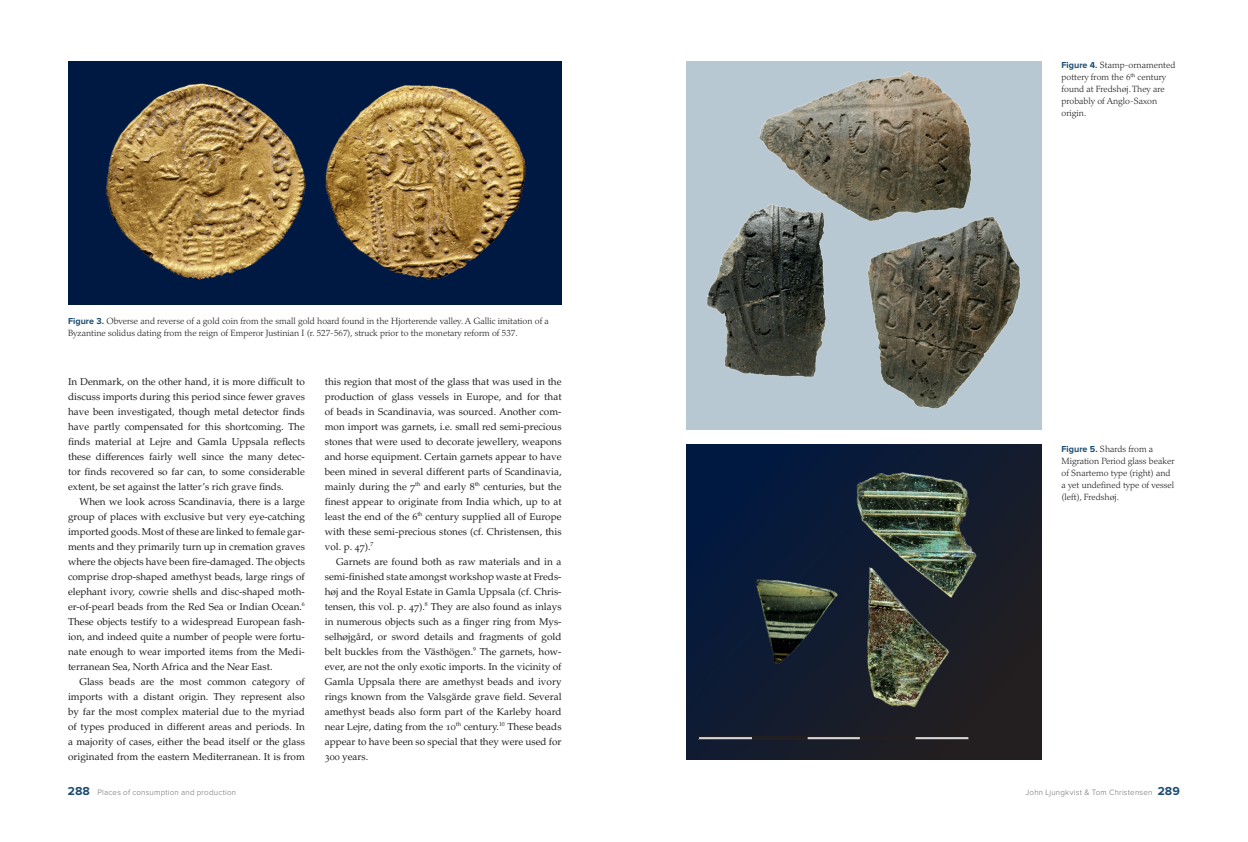
<style>
.page{position:relative;width:1248px;height:842px;background:#fff}
.page>*{position:absolute;margin:0;border:0;box-sizing:border-box;transform-origin:0 0}
.t1{font:10px/15px "Palatino LT Std";color:#231f20;text-align:justify}
.t2{font:300 9px/12px "Palatino LT Std";color:#231f20}
.t3{font:300 8px "Proxima Nova";letter-spacing:.025em;color:#6c6d70}
.s1{font-family:"Proxima Nova";font-weight:700;color:#1b4c72}
.s2{font-weight:700;font-size:12px;color:#1b4c72}
</style>
<div class="page">
<img style="left:68px;top:61px;width:303px;height:244px">
<img style="left:325px;top:71px;width:236px;height:234px">
<img style="left:686px;top:61px;width:355px;height:369px">
<svg style="left:686px;top:445px;width:355px;height:315px;fill:#181d2a"></svg>
<div style="left:860px;top:737px;width:55px;height:2px;border:1px solid #231f20"></div>
<div style="left:752px;top:737px;width:55px;height:2px;border:1px solid #231f20"></div>
<img style="left:722px;top:454px;width:262px;height:257px">
<p class="t2" style="left:68px;top:315px;width:482px"><span class="s1">Figure 3.</span> Obverse and reverse of a gold coin from the small gold hoard found in the Hjorterende valley. A Gallic imitation of a<br>Byzantine solidus dating from the reign of Emperor Justinian I (r. 527-567), struck prior to the monetary reform of 537.</p>
<p class="t1" style="left:68px;top:374px;width:238px">In Denmark, on the other hand, it is more difficult to discuss imports during this period since fewer graves have been investigated, though metal detector finds have partly compensated for this shortcoming. The finds material at Lejre and Gamla Uppsala reflects these differences fairly well since the many detec&shy;tor finds recovered so far can, to some considerable extent, be set against the latter’s rich grave finds.</p>
<p class="t1" style="left:68px;top:494px;width:238px;text-indent:11px">When we look across Scandinavia, there is a large group of places with exclusive but very eye-catching imported goods. Most of these are linked to female gar&shy;ments and they primarily turn up in cremation graves where the objects have been fire-damaged. The objects comprise drop-shaped amethyst beads, large rings of elephant ivory, cowrie shells and disc-shaped moth&shy;er-of-pearl beads from the Red Sea or Indian Ocean.<sup>6<br></sup>These objects testify to a widespread European fash&shy;ion, and indeed quite a number of people were fortu&shy;nate enough to wear imported items from the Medi&shy;terranean Sea, North Africa and the Near East.</p>
<p class="t1" style="left:68px;top:674px;width:238px;text-indent:11px">Glass beads are the most common category of imports with a distant origin. They represent also by far the most complex material due to the myriad of types produced in different areas and periods. In a majority of cases, either the bead itself or the glass originated from the eastern Mediterranean. It is from</p>
<p class="t1" style="left:325px;top:374px;width:238px">this region that most of the glass that was used in the production of glass vessels in Europe, and for that of beads in Scandinavia, was sourced. Another com&shy;mon import was garnets, i.e. small red semi-precious stones that were used to decorate jewellery, weapons and horse equipment. Certain garnets appear to have been mined in several different parts of Scandinavia, mainly during the 7<sup>th</sup> and early 8<sup>th</sup> centuries, but the finest appear to originate from India which, up to at least the end of the 6<sup>th</sup> century supplied all of Europe with these semi-precious stones (cf. Christensen, this vol. p. 47).<sup>7</sup></p>
<p class="t1" style="left:325px;top:554px;width:238px;text-indent:11px">Garnets are found both as raw materials and in a semi-finished state amongst workshop waste at Freds&shy;høj and the Royal Estate in Gamla Uppsala (cf. Chris&shy;tensen, this vol. p. 47).<sup>8</sup> They are also found as inlays in numerous objects such as a finger ring from Mys&shy;selhøjgård, or sword details and fragments of gold belt buckles from the Västhögen.<sup>9</sup> The garnets, how&shy;ever, are not the only exotic imports. In the vicinity of Gamla Uppsala there are amethyst beads and ivory rings known from the Valsgärde grave field. Several amethyst beads also form part of the Karleby hoard near Lejre, dating from the 10<sup>th</sup> century.<sup>10</sup> These beads appear to have been so special that they were used for 300 years.</p>
<p class="t2" style="left:1061px;top:59px;width:115px"><span class="s1">Figure 4.</span> Stamp-ornamented pottery from the 6<sup>th</sup> century found at Fredshøj. They are probably of Anglo-Saxon origin.</p>
<p class="t2" style="left:1061px;top:443px;width:114px"><span class="s1">Figure 5.</span> Shards from a<br>Migration Period glass beaker of Snartemo type (right) and a yet undefined type of vessel (left), Fredshøj.</p>
<p class="t3" style="left:68px;top:788px;width:170px"><span class="s2">288</span> Places of consumption and production</p>
<p class="t3" style="left:1025px;top:788px;width:156px">John Ljungkvist &amp; Tom Christensen <span class="s2">289</span></p>
</div>
